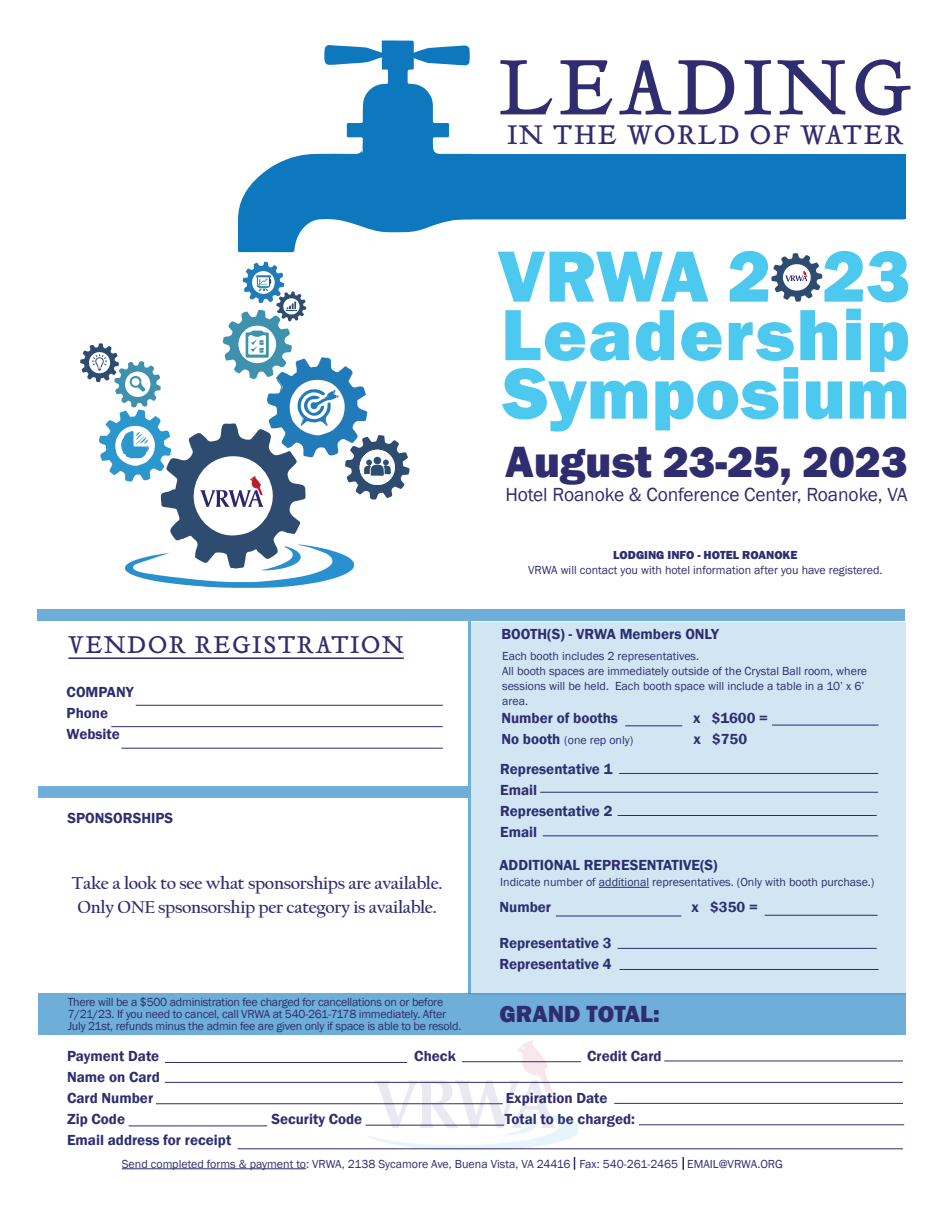
<style>
.page{position:relative;width:945px;height:1215px;background:#fff}
.page>*{position:absolute;margin:0;border:0;box-sizing:border-box;transform-origin:0 0}
.t1{font:87px "Tribute OT";letter-spacing:.05em;color:#2f2c6f}
.t2{font:800 75px "Franklin Gothic";color:#4dc8ee}
.t3{font:800 75px "Franklin Gothic";letter-spacing:.02em;color:#4dc8ee}
.t4{font:800 45px "Franklin Gothic";letter-spacing:-.005em;color:#2f2c6f}
.t5{font:30px "Tribute OT";letter-spacing:.05em;color:#2f2c6f}
.t6{font:27px "Tribute OT";letter-spacing:.05em;color:#2f2c6f}
.t7{font:800 24px "Franklin Gothic";color:#2f2c6f}
.t8{font:19.5px "Franklin Gothic";letter-spacing:-.005em;color:#2f2c6f}
.t9{font:700 18px "Californian FB";letter-spacing:-.02em;color:#2d2e70}
.t10{font:600 15px "Franklin Gothic";color:#2d2e70}
.t11{font:12px/15px "Franklin Gothic";color:#2d2e70}
.t12{font:12px/12px "Franklin Gothic";letter-spacing:-.02em;color:#2c2e6f}
.t13{font:12px "Franklin Gothic";color:#2c2e6f}
.t14{font:800 12px "Franklin Gothic";color:#2d2e70}
.s1{font-weight:600;font-size:15px}
</style>
<div class="page">
<div style="left:471px;top:622px;width:435px;height:373px;background:#d1e5f2"></div>
<img style="left:367px;top:1040px;width:211px;height:108px">
<svg style="left:80px;top:261px;width:330px;height:327px"></svg>
<svg style="left:238px;top:40px;width:235px;height:212px"></svg>
<div style="left:462px;top:154px;width:444px;height:65px;background:#0e78be"></div>
<hr style="left:111px;top:726px;width:332px;height:1px;background:#2c2d6e">
<hr style="left:121px;top:748px;width:322px;height:1px;background:#2c2d6e">
<hr style="left:136px;top:705px;width:307px;height:1px;background:#2c2d6e">
<hr style="left:625px;top:725px;width:57px;height:1px;background:#2c2d6e">
<hr style="left:772px;top:725px;width:107px;height:1px;background:#2c2d6e">
<hr style="left:599px;top:887px;width:50px;height:1px;background:#2d2e70">
<hr style="left:556px;top:916px;width:125px;height:1px;background:#2c2d6e">
<hr style="left:765px;top:915px;width:113px;height:1px;background:#2c2d6e">
<hr style="left:618px;top:948px;width:259px;height:1px;background:#2c2d6e">
<hr style="left:620px;top:969px;width:259px;height:1px;background:#2c2d6e">
<hr style="left:619px;top:773px;width:259px;height:1px;background:#2c2d6e">
<hr style="left:540px;top:792px;width:338px;height:1px;background:#2c2d6e">
<hr style="left:618px;top:815px;width:259px;height:1px;background:#2c2d6e">
<hr style="left:543px;top:835px;width:335px;height:1px;background:#2c2d6e">
<hr style="left:68px;top:657px;width:336px;height:2px;background:#2f2c6f">
<div style="left:39px;top:994px;width:867px;height:41px;background:#6eaed8"></div>
<hr style="left:122px;top:1169px;width:184px;height:1px;background:#2c2e6f">
<hr style="left:165px;top:1062px;width:242px;height:1px;background:#2d2e70">
<hr style="left:165px;top:1082px;width:738px;height:1px;background:#2d2e70">
<hr style="left:156px;top:1103px;width:347px;height:1px;background:#2d2e70">
<hr style="left:614px;top:1103px;width:289px;height:1px;background:#2d2e70">
<hr style="left:129px;top:1126px;width:138px;height:1px;background:#2d2e70">
<hr style="left:238px;top:1148px;width:665px;height:1px;background:#2d2e70">
<hr style="left:639px;top:1124px;width:265px;height:1px;background:#2d2e70">
<hr style="left:366px;top:1125px;width:138px;height:1px;background:#2d2e70">
<hr style="left:462px;top:1061px;width:119px;height:1px;background:#2d2e70">
<hr style="left:664px;top:1061px;width:239px;height:1px;background:#2d2e70">
<hr style="left:468px;top:621px;width:3px;height:373px;background:#0e78be">
<div style="left:37px;top:610px;width:868px;height:11px;background:#6eaed8"></div>
<div style="left:39px;top:786px;width:429px;height:11px;background:#6eaed8"></div>
<svg style="left:771px;top:253px;width:52px;height:49px"></svg>
<svg style="left:574px;top:1157px;width:1px;height:13px"></svg>
<svg style="left:682px;top:1157px;width:2px;height:13px"></svg>
<p class="t1" style="left:498px;top:29px;width:416px">LEADING</p>
<p class="t5" style="left:507px;top:115px;width:398px">IN THE WORLD OF WATER</p>
<p class="t2" style="left:497px;top:228px;width:414px">VRWA 2 23</p>
<p class="t3" style="left:501px;top:286px;width:410px">Leadership</p>
<p class="t2" style="left:503px;top:345px;width:409px">Symposium</p>
<p class="t4" style="left:505px;top:433px;width:404px">August 23-25, 2023</p>
<p class="t8" style="left:505px;top:483px;width:404px">Hotel Roanoke &amp; Conference Center, Roanoke, VA</p>
<p class="t6" style="left:68px;top:627px;width:337px">VENDOR REGISTRATION</p>
<p class="t10" style="left:67px;top:683px;width:68px">COMPANY</p>
<p class="t10" style="left:67px;top:704px;width:43px">Phone</p>
<p class="t10" style="left:67px;top:725px;width:55px">Website</p>
<p class="t10" style="left:68px;top:809px;width:107px">SPONSORSHIPS</p>
<p class="t9" style="left:72px;top:873px;width:372px">Take a look to see what sponsorships are available.</p>
<p class="t9" style="left:77px;top:897px;width:361px">Only ONE spsonsorship per category is available.</p>
<p class="t12" style="left:68px;top:996px;width:395px">There will be a $500 administration fee charged for cancellations on or before<br>7/21/23. If you need to cancel, call VRWA at 540-261-7178 immediately. After<br>July 21st, refunds minus the admin fee are given only if space is able to be resold.</p>
<p class="t14" style="left:613px;top:547px;width:186px">LODGING INFO - HOTEL ROANOKE</p>
<p class="t11" style="left:528px;top:563px;width:356px">VRWA will contact you with hotel information after you have registered.</p>
<p class="t10" style="left:501px;top:625px;width:219px">BOOTH(S) - VRWA Members ONLY</p>
<p class="t11" style="left:502px;top:648px;width:199px">Each booth includes 2 representatives.</p>
<p class="t11" style="left:502px;top:663px;width:367px">All booth spaces are immediately outside of the Crystal Ball room, where sessions will be held. Each booth space will include a table in a 10’ x 6’ area.</p>
<p class="t10" style="left:501px;top:709px;width:118px">Number of booths</p>
<p class="t10" style="left:693px;top:709px;width:77px">x $1600 =</p>
<p class="t11" style="left:501px;top:733px;width:134px"><span class="s1">No booth</span> (one rep only)</p>
<p class="t10" style="left:693px;top:730px;width:55px">x $750</p>
<p class="t10" style="left:500px;top:759px;width:114px">Representative 1</p>
<p class="t10" style="left:500px;top:780px;width:38px">Email</p>
<p class="t10" style="left:500px;top:801px;width:114px">Representative 2</p>
<p class="t10" style="left:500px;top:822px;width:38px">Email</p>
<p class="t10" style="left:500px;top:856px;width:220px">ADDITIONAL REPRESENTATIVE(S)</p>
<p class="t10" style="left:500px;top:898px;width:53px">Number</p>
<p class="t10" style="left:692px;top:898px;width:68px">x $350 =</p>
<p class="t10" style="left:500px;top:934px;width:114px">Representative 3</p>
<p class="t10" style="left:500px;top:955px;width:114px">Representative 4</p>
<p class="t11" style="left:500px;top:875px;width:376px">Indicate number of additional representatives. (Only with booth purchase.)</p>
<p class="t7" style="left:500px;top:998px;width:162px">GRAND TOTAL:</p>
<p class="t10" style="left:67px;top:1046px;width:94px">Payment Date</p>
<p class="t10" style="left:414px;top:1046px;width:43px">Check</p>
<p class="t10" style="left:587px;top:1046px;width:76px">Credit Card</p>
<p class="t10" style="left:67px;top:1067px;width:94px">Name on Card</p>
<p class="t10" style="left:67px;top:1088px;width:88px">Card Number</p>
<p class="t10" style="left:506px;top:1088px;width:103px">Expiration Date</p>
<p class="t10" style="left:67px;top:1109px;width:60px">Zip Code</p>
<p class="t10" style="left:271px;top:1109px;width:92px">Security Code</p>
<p class="t10" style="left:505px;top:1109px;width:132px">Total to be charged:</p>
<p class="t10" style="left:67px;top:1130px;width:166px">Email address for receipt</p>
<p class="t13" style="left:122px;top:1156px;width:663px">Send completed forms &amp; payment to: VRWA, 2138 Sycamore Ave, Buena Vista, VA 24416 Fax: 540-261-2465 EMAIL@VRWA.ORG</p>
</div>
